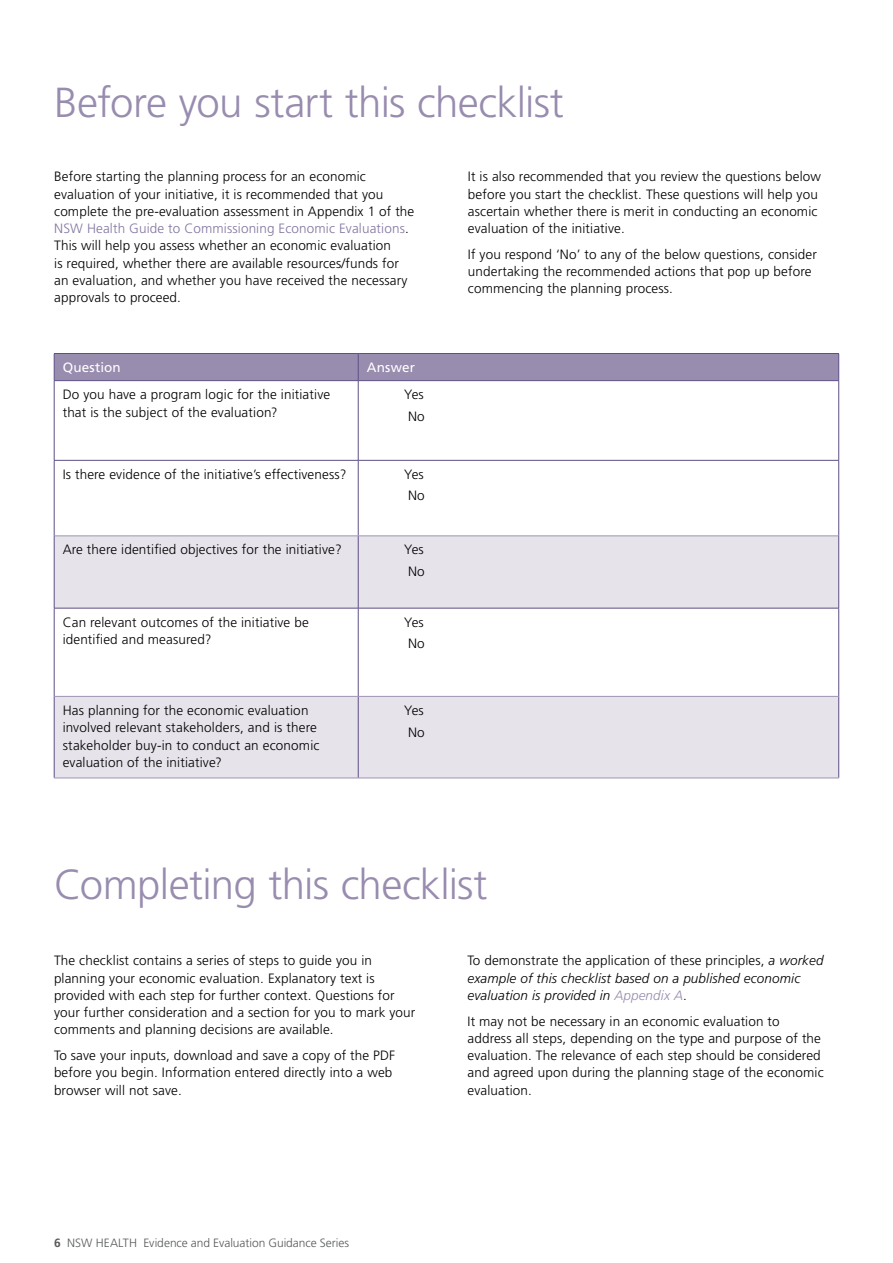
<style>
.page{position:relative;width:893px;height:1263px;background:#fff}
.page>*{position:absolute;margin:0;border:0;box-sizing:border-box;transform-origin:0 0}
.t1{font:300 42px "Frutiger LT Std";letter-spacing:-.015em;color:#988caf}
.t2{font:300 13.5px/17.2px "Frutiger LT Std";letter-spacing:.01em;color:#000}
.t3{font:italic 300 13.5px/17.2px "Frutiger LT Std";letter-spacing:.01em;color:#000}
.t4{font:13.5px "Frutiger LT Std";letter-spacing:.015em;color:#fff}
.t5{font:300 12px "Frutiger LT Std";letter-spacing:-.005em;color:#58595b}
.s1{color:#8376a0}
.s2{font-style:normal}
.s3{color:#988caf}
.s4{font-weight:700}
</style>
<div class="page">
<svg style="left:55px;top:537px;width:783px;height:241px;fill:#e6e3eb"></svg>
<div style="left:54px;top:353px;width:785px;height:27px;background:#988caf"></div>
<hr style="left:54px;top:380px;width:304px;height:1px;background:#5e4f86">
<hr style="left:54px;top:381px;width:1px;height:79px;background:#5e4f86">
<hr style="left:358px;top:380px;width:481px;height:1px;background:#5e4f86">
<hr style="left:358px;top:381px;width:1px;height:79px;background:#5e4f86">
<hr style="left:838px;top:381px;width:1px;height:79px;background:#5e4f86">
<hr style="left:54px;top:460px;width:304px;height:1px;background:#5e4f86">
<hr style="left:54px;top:460px;width:1px;height:76px;background:#5e4f86">
<hr style="left:358px;top:460px;width:481px;height:1px;background:#5e4f86">
<hr style="left:358px;top:460px;width:1px;height:76px;background:#5e4f86">
<hr style="left:838px;top:460px;width:1px;height:76px;background:#5e4f86">
<hr style="left:54px;top:536px;width:1px;height:72px;background:#5e4f86">
<hr style="left:358px;top:536px;width:1px;height:72px;background:#5e4f86">
<hr style="left:838px;top:536px;width:1px;height:72px;background:#5e4f86">
<hr style="left:54px;top:608px;width:304px;height:1px;background:#5e4f86">
<hr style="left:54px;top:608px;width:1px;height:88px;background:#5e4f86">
<hr style="left:358px;top:608px;width:481px;height:1px;background:#5e4f86">
<hr style="left:358px;top:608px;width:1px;height:88px;background:#5e4f86">
<hr style="left:838px;top:608px;width:1px;height:88px;background:#5e4f86">
<hr style="left:54px;top:696px;width:1px;height:82px;background:#5e4f86">
<hr style="left:358px;top:696px;width:1px;height:82px;background:#5e4f86">
<hr style="left:838px;top:696px;width:1px;height:82px;background:#5e4f86">
<hr style="left:54px;top:536px;width:304px;height:1px;background:#9f94b5">
<hr style="left:358px;top:536px;width:480px;height:1px;background:#9f94b5">
<hr style="left:54px;top:696px;width:304px;height:1px;background:#9f94b5">
<hr style="left:358px;top:696px;width:480px;height:1px;background:#9f94b5">
<hr style="left:54px;top:778px;width:304px;height:1px;background:#9f94b5">
<hr style="left:358px;top:778px;width:481px;height:1px;background:#9f94b5">
<h1 class="t1" style="left:54px;top:78px;width:511px">Before you start this checklist</h1>
<p class="t2" style="left:54px;top:168px;width:362px">Before starting the planning process for an economic evaluation of your initiative, it is recommended that you complete the pre-evaluation assessment in Appendix 1 of the <span class="s1">NSW Health Guide to Commissioning Economic Evaluations</span>.<br>This will help you assess whether an economic evaluation<br>is required, whether there are available resources/funds for an evaluation, and whether you have received the necessary approvals to proceed.</p>
<p class="t2" style="left:468px;top:168px;width:355px">It is also recommended that you review the questions below before you start the checklist. These questions will help you ascertain whether there is merit in conducting an economic evaluation of the initiative.</p>
<p class="t2" style="left:468px;top:246px;width:350px">If you respond ‘No’ to any of the below questions, consider undertaking the recommended actions that pop up before commencing the planning process.</p>
<p class="t4" style="left:63px;top:359px;width:60px">Question</p>
<p class="t4" style="left:367px;top:359px;width:50px">Answer</p>
<p class="t2" style="left:63px;top:386px;width:269px">Do you have a program logic for the initiative that is the subject of the evaluation?</p>
<p class="t2" style="left:404px;top:384px;width:22px;line-height:21.5px">Yes<br>No</p>
<p class="t2" style="left:63px;top:466px;width:285px">Is there evidence of the initiative’s effectiveness?</p>
<p class="t2" style="left:404px;top:464px;width:22px;line-height:21.5px">Yes<br>No</p>
<p class="t2" style="left:63px;top:541px;width:281px">Are there identified objectives for the initiative?</p>
<p class="t2" style="left:404px;top:539px;width:22px;line-height:21.5px">Yes<br>No</p>
<p class="t2" style="left:63px;top:614px;width:248px">Can relevant outcomes of the initiative be identified and measured?</p>
<p class="t2" style="left:404px;top:612px;width:22px;line-height:21.5px">Yes<br>No</p>
<p class="t2" style="left:63px;top:702px;width:258px">Has planning for the economic evaluation involved relevant stakeholders, and is there stakeholder buy-in to conduct an economic evaluation of the initiative?</p>
<p class="t2" style="left:404px;top:700px;width:22px;line-height:21.5px">Yes<br>No</p>
<h1 class="t1" style="left:54px;top:861px;width:435px">Completing this checklist</h1>
<p class="t2" style="left:54px;top:952px;width:363px">The checklist contains a series of steps to guide you in planning your economic evaluation. Explanatory text is provided with each step for further context. Questions for your further consideration and a section for you to mark your comments and planning decisions are available.</p>
<p class="t2" style="left:54px;top:1047px;width:343px">To save your inputs, download and save a copy of the PDF before you begin. Information entered directly into a web browser will not save.</p>
<p class="t3" style="left:468px;top:952px;width:358px"><span class="s2">To demonstrate the application of these principles,</span> a worked example of this checklist based on a published economic evaluation is provided in <span class="s3">Appendix A</span><span class="s2">.</span></p>
<p class="t2" style="left:468px;top:1012px;width:358px">It may not be necessary in an economic evaluation to address all steps, depending on the type and purpose of the evaluation. The relevance of each step should be considered and agreed upon during the planning stage of the economic evaluation.</p>
<p class="t5" style="left:54px;top:1236px;width:297px"><span class="s4">6</span> NSW HEALTH Evidence and Evaluation Guidance Series</p>
</div>
